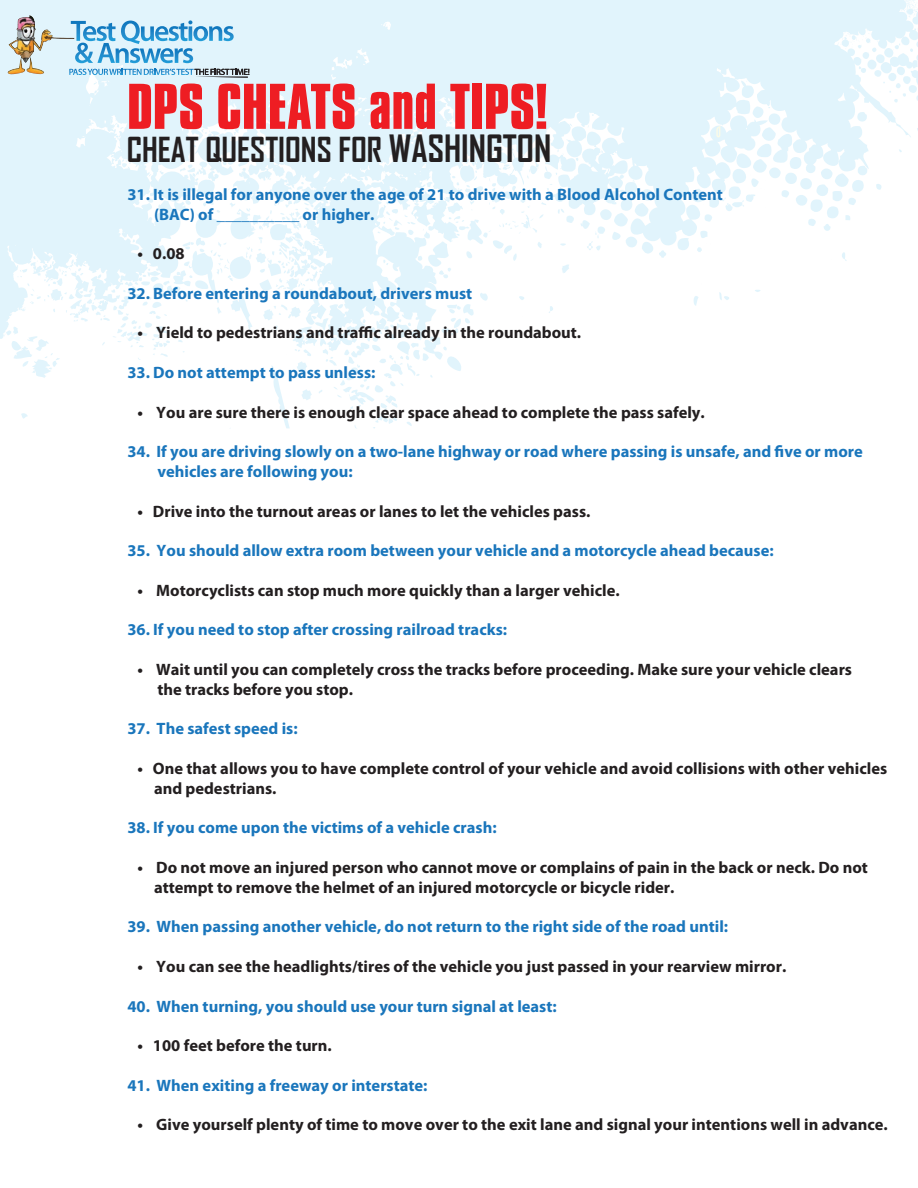
<style>
.page{position:relative;width:918px;height:1188px;background:#fff}
.page>*{position:absolute;margin:0;border:0;box-sizing:border-box;transform-origin:0 0}
.t1{font:700 55.5px "Compacta BT";color:#ee1d23}
.t2{font:700 33px "Agency FB";color:#231f20}
.t3{font:700 16.5px/19.8px "Myriad Pro";color:#231f20}
.t4{font:700 16.5px/19.8px "Myriad Pro";color:#1a76bc}
.s1{font-size:36px}
</style>
<div class="page">
<svg style="left:0;top:0;width:918px;height:428px"></svg>
<svg style="left:71px;top:20px;width:163px;height:43px;background:#9fcfea"></svg>
<svg style="left:69px;top:69px;width:180px;height:9px;background:#9cbed1"></svg>
<img style="left:8px;top:15px;width:21px;height:59px">
<svg style="left:715px;top:125px;width:6px;height:14px"></svg>
<p class="t1" style="left:127px;top:73px;width:422px">DPS CHEATS and TIPS!</p>
<p class="t2" style="left:127px;top:129px;width:426px">CHEAT QUESTIONS FOR <span class="s1">WASHINGTON</span></p>
<p class="t4" style="left:154px;top:184px;width:570px;text-indent:-27px">31. It is illegal for anyone over the age of 21 to drive with a Blood Alcohol Content (BAC) of __________ or higher.</p>
<p class="t3" style="left:137px;top:243px;width:49px">• 0.08</p>
<p class="t4" style="left:127px;top:283px;width:346px">32. Before entering a roundabout, drivers must</p>
<p class="t3" style="left:137px;top:322px;width:445px">• Yield to pedestrians and traffic already in the roundabout.</p>
<p class="t4" style="left:127px;top:362px;width:250px">33. Do not attempt to pass unless:</p>
<p class="t3" style="left:137px;top:402px;width:569px">• You are sure there is enough clear space ahead to complete the pass safely.</p>
<p class="t4" style="left:157px;top:441px;width:707px;text-indent:-30px">34. If you are driving slowly on a two-lane highway or road where passing is unsafe, and five or more vehicles are following you:</p>
<p class="t3" style="left:137px;top:501px;width:455px">• Drive into the turnout areas or lanes to let the vehicles pass.</p>
<p class="t4" style="left:127px;top:540px;width:648px">35. You should allow extra room between your vehicle and a motorcycle ahead because:</p>
<p class="t3" style="left:137px;top:580px;width:484px">• Motorcyclists can stop much more quickly than a larger vehicle.</p>
<p class="t4" style="left:127px;top:619px;width:381px">36. If you need to stop after crossing railroad tracks:</p>
<p class="t3" style="left:157px;top:659px;width:696px;text-indent:-20px">• Wait until you can completely cross the tracks before proceeding. Make sure your vehicle clears the tracks before you stop.</p>
<p class="t4" style="left:127px;top:718px;width:172px">37. The safest speed is:</p>
<p class="t3" style="left:154px;top:758px;width:735px;text-indent:-17px">• One that allows you to have complete control of your vehicle and avoid collisions with other vehicles and pedestrians.</p>
<p class="t4" style="left:127px;top:817px;width:371px">38. If you come upon the victims of a vehicle crash:</p>
<p class="t3" style="left:154px;top:857px;width:715px;text-indent:-17px">• Do not move an injured person who cannot move or complains of pain in the back or neck. Do not attempt to remove the helmet of an injured motorcycle or bicycle rider.</p>
<p class="t4" style="left:127px;top:916px;width:602px">39. When passing another vehicle, do not return to the right side of the road until:</p>
<p class="t3" style="left:137px;top:956px;width:651px">• You can see the headlights/tires of the vehicle you just passed in your rearview mirror.</p>
<p class="t4" style="left:127px;top:996px;width:431px">40. When turning, you should use your turn signal at least:</p>
<p class="t3" style="left:137px;top:1035px;width:196px">• 100 feet before the turn.</p>
<p class="t4" style="left:127px;top:1075px;width:302px">41. When exiting a freeway or interstate:</p>
<p class="t3" style="left:137px;top:1114px;width:752px">• Give yourself plenty of time to move over to the exit lane and signal your intentions well in advance.</p>
</div>
